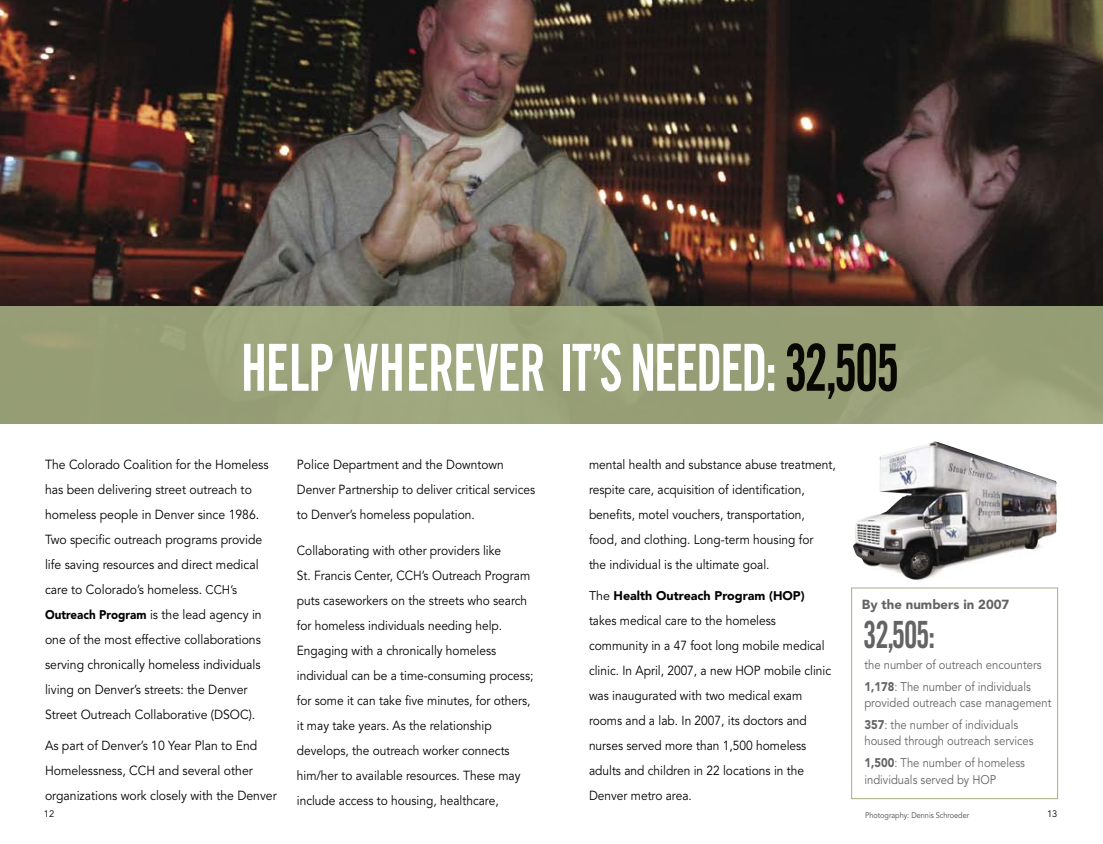
<style>
.page{position:relative;width:1103px;height:844px;background:#fff}
.page>*{position:absolute;margin:0;border:0;box-sizing:border-box;transform-origin:0 0}
.t1{font:65px "Trade Gothic Bold Cond Twenty";letter-spacing:-.04em;color:#fff;scale:.8 1}
.t2{font:37.5px "Trade Gothic Bold Cond Twenty";color:#636363;scale:.8 1}
.t3{font:13.12px/25px "Avenir";color:#000;scale:.91 1}
.t4{font:13.12px/25px "Avenir";color:#000;scale:.93 1}
.t5{font:900 13.12px "Avenir";color:#636363}
.t6{font:12.5px/21.9px "Avenir";color:#636363;scale:.9 1}
.t7{font:900 12.5px "Avenir";color:#000}
.t8{font:9.38px "Avenir";color:#000}
.t9{font:8.12px "Avenir";color:#484848;scale:.9 1}
.s1{color:#0a0803}
.s2{font-size:12.5px}
.s3{font-weight:900;font-size:12.5px}
.s4{font-weight:400}
.s5{font-weight:900}
</style>
<div class="page">
<img style="left:853px;top:441px;width:203px;height:147px">
<img style="left:0;top:0;width:1102px;height:306px">
<div style="left:0;top:306px;width:1102px;height:117px;background:#979e76"></div>
<div style="left:851px;top:588px;width:206px;height:211px;border:1px solid #a7b083"></div>
<h1 class="t1" style="left:241px;top:328px;width:824px">HELP WHEREVER IT’S NEEDED: <span class="s1">32,505</span></h1>
<p class="t4" style="left:45px;top:452px;width:242px">The Colorado Coalition for the Homeless has been delivering street outreach to homeless people in Denver since 1986.<br>Two specific outreach programs provide life saving resources and direct medical care to Colorado’s homeless. <span class="s2">CCH’s </span><span class="s3">Outreach Program</span> is the lead agency in one of the most effective collaborations serving chronically homeless individuals living on Denver’s streets: the Denver Street Outreach Collaborative (DSOC).</p>
<p class="t4" style="left:45px;top:733px;width:251px">As part of Denver’s 10 Year Plan to End<br>Homelessness, CCH and several other organizations work closely with the Denver</p>
<p class="t4" style="left:297px;top:452px;width:258px">Police Department and the Downtown<br>Denver Partnership to deliver critical services to Denver’s homeless population.</p>
<p class="t3" style="left:297px;top:538px;width:261px">Collaborating with other providers like<br>St. Francis Center, CCH’s Outreach Program puts caseworkers on the streets who search for homeless individuals needing help.<br>Engaging with a chronically homeless individual can be a time-consuming process; for some it can take five minutes, for others, it may take years. As the relationship develops, the outreach worker connects him/her to available resources. These may include access to housing, healthcare,</p>
<p class="t3" style="left:589px;top:452px;width:273px">mental health and substance abuse treatment, respite care, acquisition of identification, benefits, motel vouchers, transportation, food, and clothing. Long-term housing for<br>the individual is the ultimate goal.</p>
<p class="t7" style="left:589px;top:587px;width:217px"><span class="s4">The</span> Health Outreach Program (HOP)</p>
<p class="t3" style="left:589px;top:608px;width:267px">takes medical care to the homeless community in a 47 foot long mobile medical clinic. In April, 2007, a new HOP mobile clinic was inaugurated with two medical exam rooms and a lab. In 2007, its doctors and nurses served more than 1,500 homeless adults and children in 22 locations in the Denver metro area.</p>
<p class="t5" style="left:861px;top:596px;width:149px">By the numbers in 2007</p>
<h2 class="t2" style="left:863px;top:612px;width:91px">32,505:</h2>
<p class="t6" style="left:864px;top:654px;width:198px">the number of outreach encounters<br><span class="s5">1,178</span>: The number of individuals</p>
<p class="t6" style="left:864px;top:692px;width:209px">provided outreach case management<br><span class="s5">357</span>: the number of individuals</p>
<p class="t6" style="left:864px;top:730px;width:189px">housed through outreach services<br><span class="s5">1,500</span>: The number of homeless</p>
<p class="t6" style="left:864px;top:769px;width:148px">individuals served by HOP</p>
<p class="t8" style="left:44px;top:809px;width:12px">12</p>
<p class="t9" style="left:865px;top:810px;width:117px">Photography: Dennis Schroeder</p>
<p class="t8" style="left:1047px;top:809px;width:12px">13</p>
</div>
